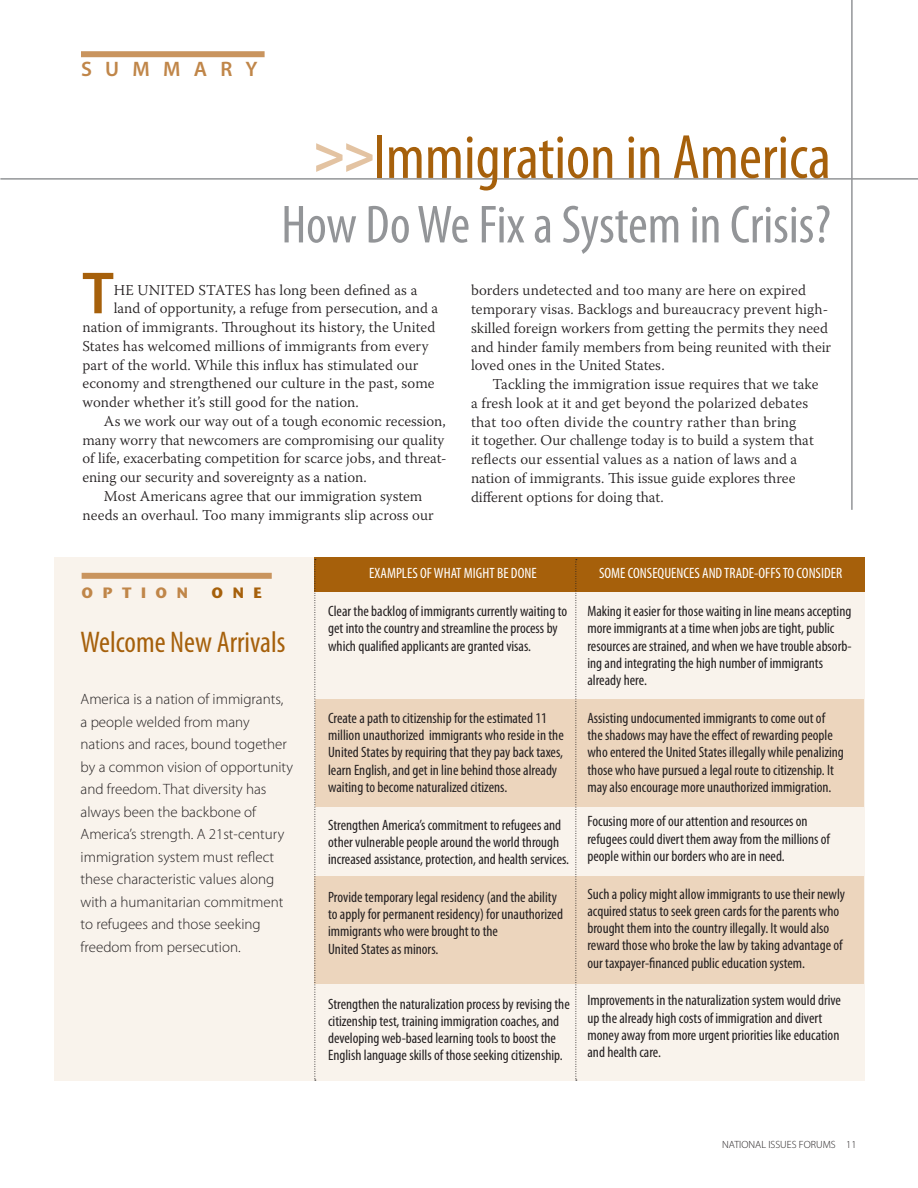
<style>
.page{position:relative;width:918px;height:1188px;background:#fff}
.page>*{position:absolute;margin:0;border:0;box-sizing:border-box;transform-origin:0 0}
.Chapter_title{font:condensed 63px "Myriad Pro";color:#a6600b}
.Body_text_1st_para{font:600 60px "Myriad Pro";color:#a6600b}
.Chapt_title_subhead{font:condensed 54px "Myriad Pro";color:#939598}
.issue_map_headlines{font:condensed 30px "Myriad Pro";color:#a6600b}
.Summary_chart_option{font:600 21px "Myriad Pro";letter-spacing:.635em;color:#c08649}
.summary_chart_text{font:condensed 15px/17.2px "Myriad Pro";color:#231f20}
.body_text_Warnock{font:300 15px/18.8px "Warnock Pro";color:#231f20}
.Summary_chart_header{font:condensed 15px/17.2px "Myriad Pro";color:#231f20}
.issue_map_text{font:300 15px/22.5px "Myriad Pro";color:#231f20}
.Body_text_1st_para-2{font:300 15px "Warnock Pro";letter-spacing:.005em;color:#231f20}
.Summary_chart_header-2{font:condensed 15px "Myriad Pro";color:#fff}
.Summary_chart_option-2{font:700 15px "Stone Sans Std";letter-spacing:.635em;color:#c08649}
.Summary_chart_option-3{font:700 15px "Stone Sans Std";color:#a6600b}
.Intro_lead-in{font:300 10.5px "Myriad Pro";color:#231f20}
.s1{font-weight:900;font-size:54px;color:#e3c3a2}
</style>
<div class="page">
<div style="left:54px;top:557px;width:810px;height:523px;background:#f9f3ec"></div>
<div style="left:315px;top:877px;width:549px;height:107px;background:#ecd5bd"></div>
<div style="left:81px;top:51px;width:184px;height:6px;background:#c9945e"></div>
<hr style="left:0;top:178px;width:918px;height:2px;background:#939598">
<hr style="left:851px;top:0;width:2px;height:510px;background:#939598">
<div style="left:315px;top:558px;width:550px;height:34px;background:#a6600b"></div>
<div style="left:315px;top:699px;width:549px;height:108px;background:#ecd5bd"></div>
<svg style="left:315px;top:559px;width:1px;height:522px"></svg>
<div style="left:82px;top:573px;width:190px;height:6px;background:#c9945e"></div>
<svg style="left:576px;top:559px;width:1px;height:522px"></svg>
<p class="Summary_chart_option" style="left:81px;top:57px;width:178px">SUMMARY</p>
<p class="Chapter_title" style="left:313px;top:123px;width:519px"><span class="s1">&gt;&gt;</span>Immigration in America</p>
<p class="Chapt_title_subhead" style="left:281px;top:195px;width:551px">How Do We Fix a System in Crisis?</p>
<p class="Body_text_1st_para" style="left:82px;top:260px;width:33px">T</p>
<p class="Body_text_1st_para-2" style="left:114px;top:281px;width:305px">HE UNITED STATES has long been defined as a</p>
<p class="Body_text_1st_para-2" style="left:114px;top:299px;width:326px">land of opportunity, a refuge from persecution, and a</p>
<p class="Body_text_1st_para-2" style="left:82px;top:318px;width:355px">nation of immigrants. Throughout its history, the United</p>
<p class="Body_text_1st_para-2" style="left:82px;top:337px;width:348px">States has welcomed millions of immigrants from every</p>
<p class="Body_text_1st_para-2" style="left:82px;top:356px;width:338px">part of the world. While this influx has stimulated our</p>
<p class="Body_text_1st_para-2" style="left:82px;top:374px;width:354px">economy and strengthened our culture in the past, some</p>
<p class="Body_text_1st_para-2" style="left:82px;top:393px;width:278px">wonder whether it’s still good for the nation.</p>
<p class="body_text_Warnock" style="left:82px;top:411px;width:366px;text-indent:22px">As we work our way out of a tough economic recession, many worry that newcomers are compromising our quality of life, exacerbating competition for scarce jobs, and threat&shy;ening our security and sovereignty as a nation.</p>
<p class="body_text_Warnock" style="left:82px;top:486px;width:353px;text-indent:22px">Most Americans agree that our immigration system needs an overhaul. Too many immigrants slip across our</p>
<p class="body_text_Warnock" style="left:471px;top:281px;width:362px">borders undetected and too many are here on expired temporary visas. Backlogs and bureaucracy prevent high&shy;skilled foreign workers from getting the permits they need and hinder family members from being reunited with their loved ones in the United States.</p>
<p class="body_text_Warnock" style="left:471px;top:375px;width:349px;text-indent:22px">Tackling the immigration issue requires that we take a fresh look at it and get beyond the polarized debates that too often divide the country rather than bring<br>it together. Our challenge today is to build a system that reflects our essential values as a nation of laws and a nation of immigrants. This issue guide explores three different options for doing that.</p>
<p class="Summary_chart_option-2" style="left:82px;top:584px;width:108px">OPTION</p>
<p class="Summary_chart_option-3" style="left:212px;top:584px;width:52px">ONE</p>
<p class="issue_map_headlines" style="left:81px;top:626px;width:207px">Welcome New Arrivals</p>
<p class="issue_map_text" style="left:81px;top:688px;width:214px">America is a nation of immigrants, a people welded from many nations and races, bound together by a common vision of opportunity and freedom. That diversity has always been the backbone of<br>America’s strength. A 21st-century immigration system must reflect these characteristic values along with a humanitarian commitment to refugees and those seeking freedom from persecution.</p>
<p class="Summary_chart_header-2" style="left:369px;top:565px;width:169px">EXAMPLES OF WHAT MIGHT BE DONE</p>
<p class="Summary_chart_header" style="left:328px;top:603px;width:241px">Clear the backlog of immigrants currently waiting to get into the country and streamline the process by which qualified applicants are granted visas.</p>
<p class="Summary_chart_header" style="left:328px;top:710px;width:237px">Create a path to citizenship for the estimated 11 million unauthorized immigrants who reside in the United States by requiring that they pay back taxes, learn English, and get in line behind those already waiting to become naturalized citizens.</p>
<p class="Summary_chart_header" style="left:328px;top:816px;width:243px">Strengthen America’s commitment to refugees and other vulnerable people around the world through increased assistance, protection, and health services.</p>
<p class="summary_chart_text" style="left:328px;top:889px;width:236px">Provide temporary legal residency (and the ability to apply for permanent residency) for unauthorized immigrants who were brought to the<br>United States as minors.</p>
<p class="summary_chart_text" style="left:328px;top:995px;width:243px">Strengthen the naturalization process by revising the citizenship test, training immigration coaches, and developing web-based learning tools to boost the English language skills of those seeking citizenship.</p>
<p class="Summary_chart_header-2" style="left:599px;top:565px;width:245px">SOME CONSEQUENCES AND TRADE-OFFS TO CONSIDER</p>
<p class="summary_chart_text" style="left:587px;top:603px;width:266px">Making it easier for those waiting in line means accepting more immigrants at a time when jobs are tight, public resources are strained, and when we have trouble absorb&shy;ing and integrating the high number of immigrants already here.</p>
<p class="summary_chart_text" style="left:587px;top:710px;width:258px">Assisting undocumented immigrants to come out of the shadows may have the effect of rewarding people who entered the United States illegally while penalizing those who have pursued a legal route to citizenship. It may also encourage more unauthorized immigration.</p>
<p class="summary_chart_text" style="left:587px;top:813px;width:244px">Focusing more of our attention and resources on refugees could divert them away from the millions of people within our borders who are in need.</p>
<p class="summary_chart_text" style="left:587px;top:885px;width:259px">Such a policy might allow immigrants to use their newly acquired status to seek green cards for the parents who brought them into the country illegally. It would also reward those who broke the law by taking advantage of our taxpayer-financed public education system.</p>
<p class="summary_chart_text" style="left:587px;top:992px;width:255px">Improvements in the naturalization system would drive up the already high costs of immigration and divert money away from more urgent priorities like education and health care.</p>
<p class="Intro_lead-in" style="left:722px;top:1138px;width:136px">NATIONAL ISSUES FORUMS 11</p>
</div>
